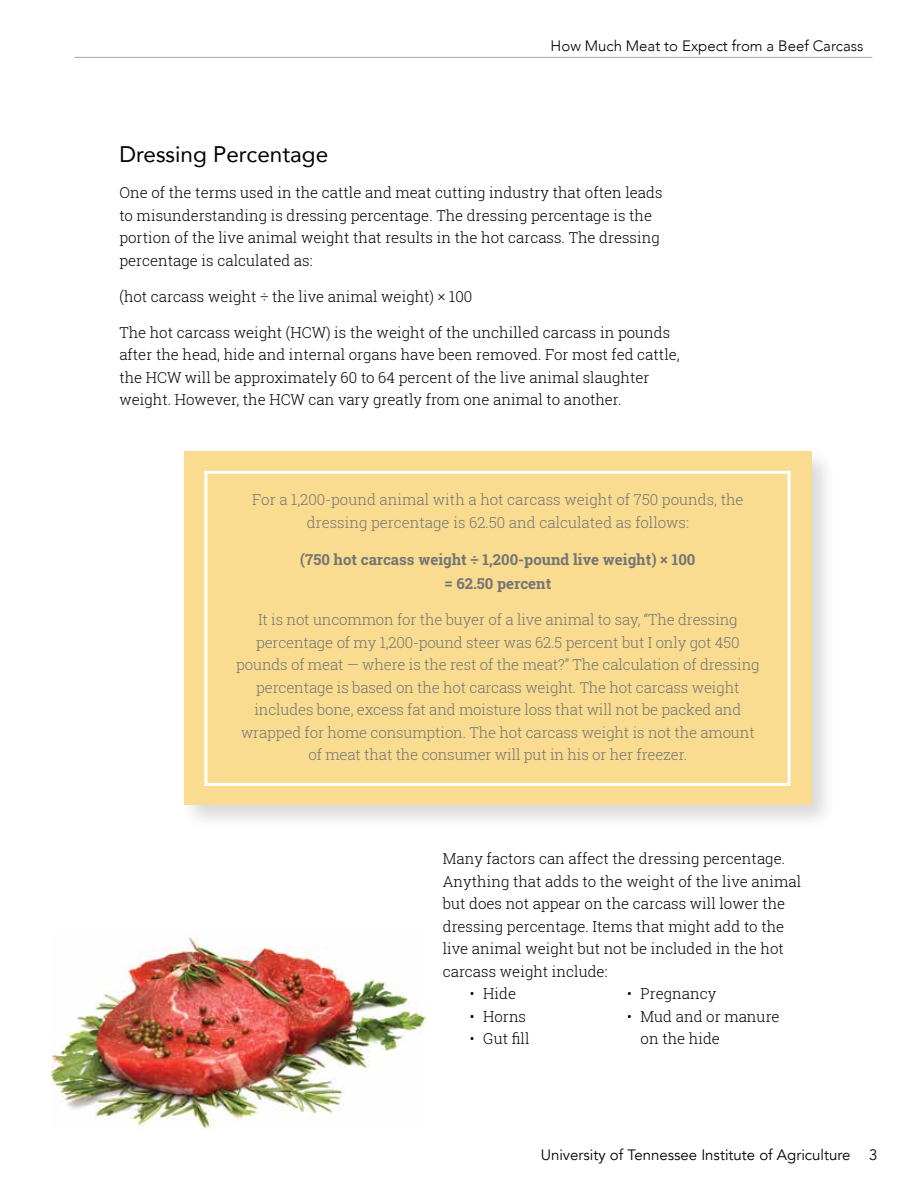
<style>
.page{position:relative;width:918px;height:1188px;background:#fff}
.page>*{position:absolute;margin:0;border:0;box-sizing:border-box;transform-origin:0 0}
.t1{font:22.5px "Avenir";color:#000}
.t2{font:300 15px/22.5px "Roboto Slab";color:#000}
.t3{font:300 15px/22.5px "Roboto Slab";letter-spacing:-.01em;color:#737474;text-align:center}
.t4{font:700 15px/24px "Roboto Slab";color:#737474;text-align:center}
.t5{font:15px "Avenir";color:#000}
.t6{font:300 15px "Avenir";color:#000}
</style>
<div class="page">
<img style="left:51px;top:937px;width:375px;height:192px">
<hr style="left:75px;top:57px;width:797px;height:1px;background:#a3a5a8">
<div style="left:179px;top:447px;width:658px;height:384px;background:#000;opacity:.15"></div>
<div style="left:184px;top:451px;width:627px;height:354px;background:#f9dc8f"></div>
<div style="left:204px;top:471px;width:587px;height:315px;border:3px solid #fff"></div>
<p class="t6" style="left:551px;top:37px;width:314px">How Much Meat to Expect from a Beef Carcass</p>
<h1 class="t1" style="left:119px;top:136px;width:210px">Dressing Percentage</h1>
<p class="t2" style="left:119px;top:181px;width:545px">One of the terms used in the cattle and meat cutting industry that often leads to misunderstanding is dressing percentage. The dressing percentage is the portion of the live animal weight that results in the hot carcass. The dressing percentage is calculated as:</p>
<p class="t2" style="left:119px;top:284px;width:354px">(hot carcass weight ÷ the live animal weight) × 100</p>
<p class="t2" style="left:119px;top:320px;width:562px">The hot carcass weight (HCW) is the weight of the unchilled carcass in pounds after the head, hide and internal organs have been removed. For most fed cattle, the HCW will be approximately 60 to 64 percent of the live animal slaughter weight. However, the HCW can vary greatly from one animal to another.</p>
<p class="t3" style="left:252px;top:488px;width:493px">For a 1,200-pound animal with a hot carcass weight of 750 pounds, the dressing percentage is 62.50 and calculated as follows:</p>
<p class="t4" style="left:300px;top:548px;width:397px">(750 hot carcass weight ÷ 1,200-pound live weight) × 100 = 62.50 percent</p>
<p class="t3" style="left:236px;top:608px;width:525px">It is not uncommon for the buyer of a live animal to say, “The dressing percentage of my 1,200-pound steer was 62.5 percent but I only got 450 pounds of meat — where is the rest of the meat?” The calculation of dressing percentage is based on the hot carcass weight. The hot carcass weight includes bone, excess fat and moisture loss that will not be packed and wrapped for home consumption. The hot carcass weight is not the amount of meat that the consumer will put in his or her freezer.</p>
<p class="t2" style="left:443px;top:847px;width:360px">Many factors can affect the dressing percentage.<br>Anything that adds to the weight of the live animal but does not appear on the carcass will lower the dressing percentage. Items that might add to the live animal weight but not be included in the hot carcass weight include:</p>
<p class="t2" style="left:470px;top:982px;width:48px">• Hide</p>
<p class="t2" style="left:470px;top:1004px;width:58px">• Horns</p>
<p class="t2" style="left:470px;top:1027px;width:61px">• Gut fill</p>
<p class="t2" style="left:627px;top:982px;width:91px">• Pregnancy</p>
<p class="t2" style="left:641px;top:1004px;width:141px;text-indent:-14px">• Mud and or manure on the hide</p>
<p class="t5" style="left:541px;top:1146px;width:338px">University of Tennessee Institute of Agriculture 3</p>
</div>
